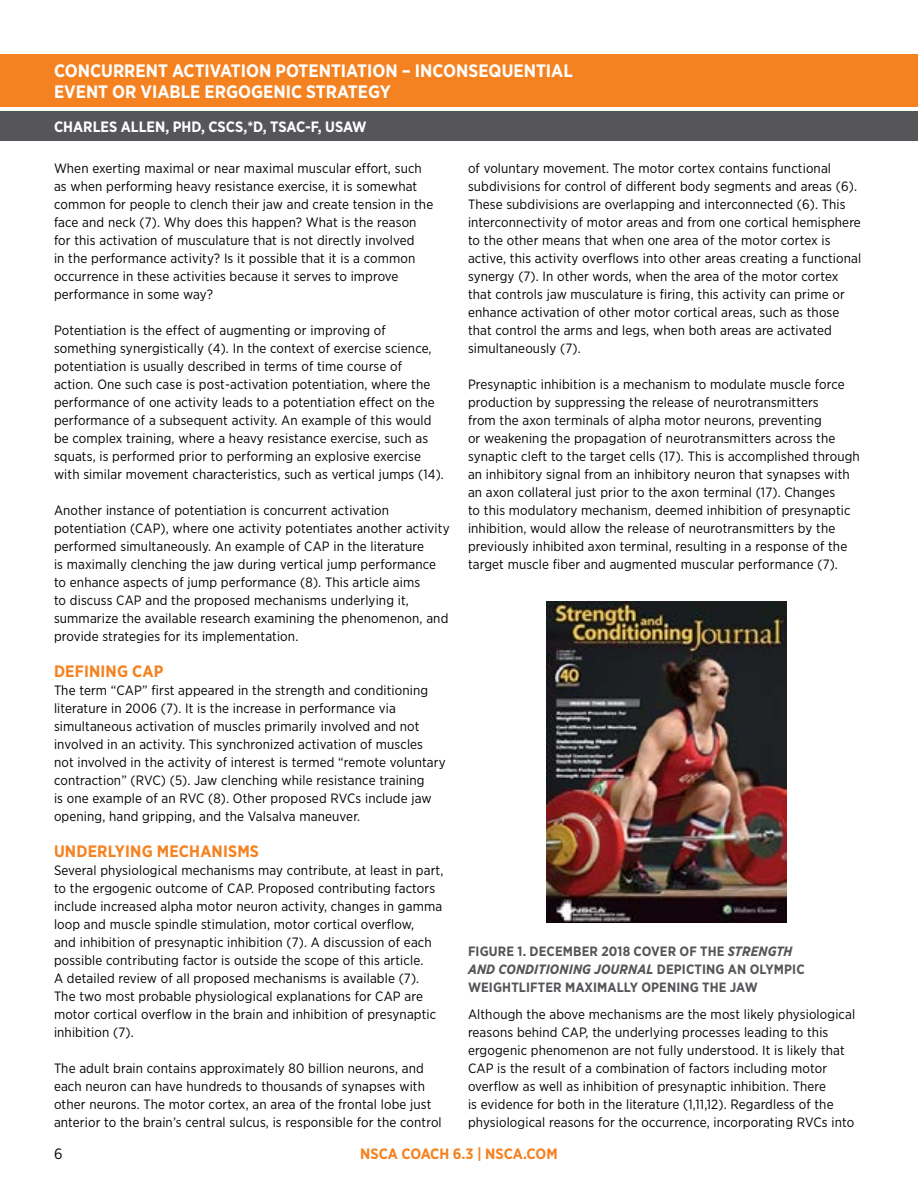
<style>
.page{position:relative;width:918px;height:1188px;background:#fff}
.page>*{position:absolute;margin:0;border:0;box-sizing:border-box;transform-origin:0 0}
.t1{font:700 18px/21.6px "Gotham Narrow";color:#fff}
.t2{font:700 16.5px "Gotham Narrow";letter-spacing:.01em;color:#f58220}
.t3{font:700 15px "Gotham Narrow";color:#fff}
.t4{font:700 15px "Gotham Narrow";color:#f58220}
.t5{font:15px "Gotham Narrow";color:#000}
.t6{font:13.5px/18px "Gotham Narrow";letter-spacing:.01em;color:#000}
.t7{font:700 13.5px/18px "Gotham Narrow";letter-spacing:.01em;color:#56565a}
.s1{font-style:italic}
</style>
<div class="page">
<div style="left:0;top:112px;width:918px;height:29px;background:#56565a"></div>
<div style="left:0;top:54px;width:918px;height:52px;background:#f58220"></div>
<img style="left:547px;top:601px;width:240px;height:321px">
<h1 class="t1" style="left:54px;top:59px;width:520px">CONCURRENT ACTIVATION POTENTIATION – INCONSEQUENTIAL<br>EVENT OR VIABLE ERGOGENIC STRATEGY</h1>
<p class="t3" style="left:54px;top:117px;width:314px">CHARLES ALLEN, PHD, CSCS,*D, TSAC-F, USAW</p>
<p class="t6" style="left:54px;top:159px;width:381px">When exerting maximal or near maximal muscular effort, such as when performing heavy resistance exercise, it is somewhat common for people to clench their jaw and create tension in the face and neck (7). Why does this happen? What is the reason for this activation of musculature that is not directly involved<br>in the performance activity? Is it possible that it is a common occurrence in these activities because it serves to improve performance in some way?</p>
<p class="t6" style="left:54px;top:321px;width:391px">Potentiation is the effect of augmenting or improving of something synergistically (4). In the context of exercise science, potentiation is usually described in terms of time course of action. One such case is post-activation potentiation, where the performance of one activity leads to a potentiation effect on the performance of a subsequent activity. An example of this would be complex training, where a heavy resistance exercise, such as squats, is performed prior to performing an explosive exercise with similar movement characteristics, such as vertical jumps (14).</p>
<p class="t6" style="left:54px;top:501px;width:397px">Another instance of potentiation is concurrent activation potentiation (CAP), where one activity potentiates another activity performed simultaneously. An example of CAP in the literature<br>is maximally clenching the jaw during vertical jump performance to enhance aspects of jump performance (8). This article aims<br>to discuss CAP and the proposed mechanisms underlying it, summarize the available research examining the phenomenon, and provide strategies for its implementation.</p>
<p class="t2" style="left:54px;top:660px;width:111px">DEFINING CAP</p>
<p class="t6" style="left:54px;top:681px;width:393px">The term “CAP” first appeared in the strength and conditioning literature in 2006 (7). It is the increase in performance via simultaneous activation of muscles primarily involved and not involved in an activity. This synchronized activation of muscles not involved in the activity of interest is termed “remote voluntary contraction” (RVC) (5). Jaw clenching while resistance training<br>is one example of an RVC (8). Other proposed RVCs include jaw opening, hand gripping, and the Valsalva maneuver.</p>
<p class="t2" style="left:54px;top:840px;width:207px">UNDERLYING MECHANISMS</p>
<p class="t6" style="left:54px;top:861px;width:391px">Several physiological mechanisms may contribute, at least in part, to the ergogenic outcome of CAP. Proposed contributing factors include increased alpha motor neuron activity, changes in gamma loop and muscle spindle stimulation, motor cortical overflow,<br>and inhibition of presynaptic inhibition (7). A discussion of each possible contributing factor is outside the scope of this article.<br>A detailed review of all proposed mechanisms is available (7).<br>The two most probable physiological explanations for CAP are motor cortical overflow in the brain and inhibition of presynaptic inhibition (7).</p>
<p class="t6" style="left:54px;top:1059px;width:389px">The adult brain contains approximately 80 billion neurons, and each neuron can have hundreds to thousands of synapses with other neurons. The motor cortex, an area of the frontal lobe just anterior to the brain’s central sulcus, is responsible for the control</p>
<p class="t6" style="left:468px;top:159px;width:395px">of voluntary movement. The motor cortex contains functional subdivisions for control of different body segments and areas (6).<br>These subdivisions are overlapping and interconnected (6). This interconnectivity of motor areas and from one cortical hemisphere to the other means that when one area of the motor cortex is active, this activity overflows into other areas creating a functional synergy (7). In other words, when the area of the motor cortex that controls jaw musculature is firing, this activity can prime or enhance activation of other motor cortical areas, such as those that control the arms and legs, when both areas are activated simultaneously (7).</p>
<p class="t6" style="left:468px;top:375px;width:393px">Presynaptic inhibition is a mechanism to modulate muscle force production by suppressing the release of neurotransmitters<br>from the axon terminals of alpha motor neurons, preventing<br>or weakening the propagation of neurotransmitters across the synaptic cleft to the target cells (17). This is accomplished through an inhibitory signal from an inhibitory neuron that synapses with an axon collateral just prior to the axon terminal (17). Changes<br>to this modulatory mechanism, deemed inhibition of presynaptic inhibition, would allow the release of neurotransmitters by the previously inhibited axon terminal, resulting in a response of the target muscle fiber and augmented muscular performance (7).</p>
<p class="t7" style="left:468px;top:942px;width:338px">FIGURE 1. DECEMBER 2018 COVER OF THE <span class="s1">STRENGTH<br>AND CONDITIONING JOURNAL</span> DEPICTING AN OLYMPIC<br>WEIGHTLIFTER MAXIMALLY OPENING THE JAW</p>
<p class="t6" style="left:468px;top:1005px;width:389px">Although the above mechanisms are the most likely physiological reasons behind CAP, the underlying processes leading to this ergogenic phenomenon are not fully understood. It is likely that CAP is the result of a combination of factors including motor overflow as well as inhibition of presynaptic inhibition. There<br>is evidence for both in the literature (1,11,12). Regardless of the physiological reasons for the occurrence, incorporating RVCs into</p>
<p class="t5" style="left:54px;top:1145px;width:10px">6</p>
<p class="t4" style="left:360px;top:1145px;width:199px">NSCA COACH 6.3 | NSCA.COM</p>
</div>
